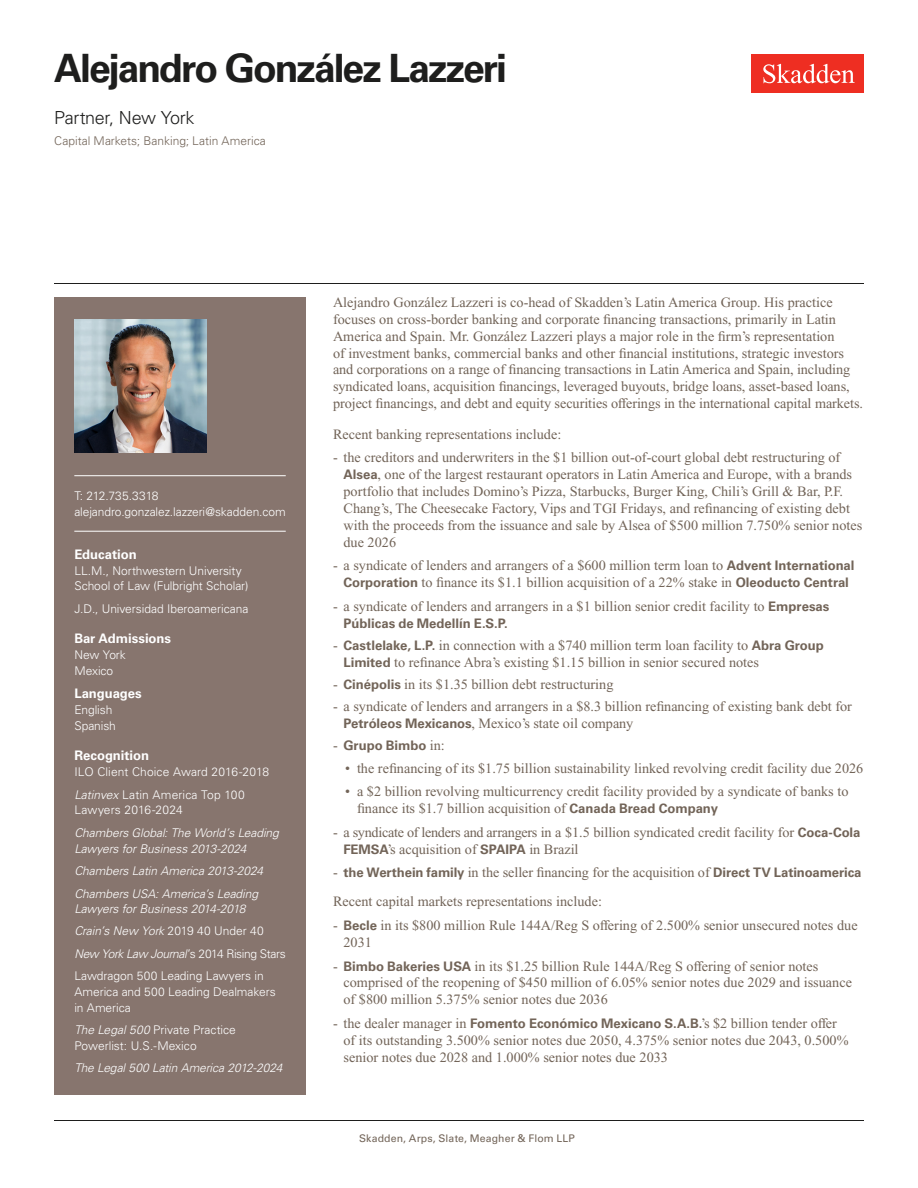
<style>
.page{position:relative;width:918px;height:1188px;background:#fff}
.page>*{position:absolute;margin:0;border:0;box-sizing:border-box;transform-origin:0 0}
.Name{font:700 39px "Univers LT Std";letter-spacing:-.05em;color:#1e1e1d}
.Title_and_Office{font:300 18px "Univers LT Std";letter-spacing:-.02em;color:#1e1e1d}
.Main_Body{font:14.25px/16.8px "Times New Roman PS Std";color:#726458}
.Bar_Admission_Education{font:700 13.2px "Univers LT Std";letter-spacing:-.005em;color:#fff}
.t1{font:700 13.2px "Univers LT Std";color:#726458}
.Sidebar_text{font:300 12px/15.8px "Univers LT Std";letter-spacing:-.005em;color:#fff}
.Sidebar_text-2{font:italic 300 12px/15.8px "Univers LT Std";letter-spacing:-.005em;color:#fff}
.Email{font:300 12px "Univers LT Std";letter-spacing:-.005em;color:#fff}
.Practice{font:300 12px "Univers LT Std";color:#726458}
.Sidebar_text-3{font:italic 300 12px "Univers LT Std";letter-spacing:-.035em;color:#fff}
.Sidebar_text_no_paragraph_spacing{font:300 12px "Univers LT Std";letter-spacing:-.005em;color:#fff}
.Phone_Number{font:300 12px "Univers LT Std";letter-spacing:-.02em;color:#fff}
.Folio{font:10.5px "Univers LT Std";letter-spacing:.01em;color:#726458}
.s1{font-style:italic}
.s2{font-style:normal}
.s3{font-family:"Univers LT Std";font-weight:700;font-size:13.2px}
.s4{font-family:"Times New Roman PS Std";font-weight:400;font-size:14.25px}
.s5{font-weight:700;color:#fff}
</style>
<div class="page">
<div style="left:752px;top:54px;width:112px;height:39px;background:#ee2e22"></div>
<svg style="left:763px;top:64px;width:92px;height:19px"></svg>
<div style="left:54px;top:297px;width:252px;height:797px;background:#87756e"></div>
<hr style="left:74px;top:475px;width:212px;height:1px;background:#fff">
<hr style="left:74px;top:531px;width:212px;height:1px;background:#fff">
<img style="left:74px;top:320px;width:132px;height:132px">
<hr style="left:54px;top:1120px;width:810px;height:1px;background:#1e1e1d">
<hr style="left:54px;top:283px;width:810px;height:1px;background:#1e1e1d">
<h1 class="Name" style="left:54px;top:46px;width:454px">Alejandro González Lazzeri</h1>
<h2 class="Title_and_Office" style="left:54px;top:107px;width:142px">Partner, New York</h2>
<h3 class="Practice" style="left:54px;top:134px;width:213px">Capital Markets; Banking; Latin America</h3>
<p class="Phone_Number" style="left:74px;top:489px;width:86px">T: 212.735.3318</p>
<p class="Email" style="left:74px;top:504px;width:213px">alejandro.gonzalez.lazzeri@skadden.com</p>
<p class="Bar_Admission_Education" style="left:74px;top:547px;width:64px">Education</p>
<p class="Sidebar_text" style="left:74px;top:563px;width:176px">LL.M., Northwestern University<br>School of Law (Fulbright Scholar)</p>
<p class="Sidebar_text" style="left:74px;top:601px;width:176px">J.D., Universidad Iberoamericana</p>
<p class="Bar_Admission_Education" style="left:74px;top:631px;width:98px">Bar Admissions</p>
<p class="Sidebar_text_no_paragraph_spacing" style="left:74px;top:648px;width:53px">New York</p>
<p class="Sidebar_text_no_paragraph_spacing" style="left:74px;top:663px;width:40px">Mexico</p>
<p class="Bar_Admission_Education" style="left:74px;top:686px;width:69px">Languages</p>
<p class="Sidebar_text_no_paragraph_spacing" style="left:74px;top:703px;width:40px">English</p>
<p class="Sidebar_text_no_paragraph_spacing" style="left:74px;top:718px;width:43px">Spanish</p>
<p class="Bar_Admission_Education" style="left:74px;top:748px;width:76px">Recognition</p>
<p class="Sidebar_text" style="left:74px;top:764px;width:196px">ILO Client Choice Award 2016-2018</p>
<p class="Sidebar_text" style="left:74px;top:786px;width:172px"><span class="s1">Latinvex</span> Latin America Top 100<br>Lawyers 2016-2024</p>
<p class="Sidebar_text-2" style="left:74px;top:825px;width:206px">Chambers Global: The World’s Leading<br>Lawyers for Business 2013-2024</p>
<p class="Sidebar_text-2" style="left:74px;top:863px;width:190px">Chambers Latin America 2013-2024</p>
<p class="Sidebar_text-2" style="left:74px;top:886px;width:185px">Chambers USA: America’s Leading<br>Lawyers for Business 2014-2018</p>
<p class="Sidebar_text-2" style="left:74px;top:923px;width:191px">Crain’s New York <span class="s2">2019 40 Under 40</span></p>
<p class="Sidebar_text-3" style="left:74px;top:946px;width:213px">New York Law Journal<span class="s2">’s 2014 Rising Stars</span></p>
<p class="Sidebar_text" style="left:74px;top:968px;width:203px">Lawdragon 500 Leading Lawyers in<br>America and 500 Leading Dealmakers in America</p>
<p class="Sidebar_text" style="left:74px;top:1022px;width:163px"><span class="s1">The Legal 500</span> Private Practice<br>Powerlist: U.S.-Mexico</p>
<p class="Sidebar_text-2" style="left:74px;top:1060px;width:210px">The Legal 500 Latin America 2012-2024</p>
<p class="Main_Body" style="left:333px;top:294px;width:532px">Alejandro González Lazzeri is co-head of Skadden’s Latin America Group. His practice focuses on cross-border banking and corporate financing transactions, primarily in Latin America and Spain. Mr. González Lazzeri plays a major role in the firm’s representation<br>of investment banks, commercial banks and other financial institutions, strategic investors and corporations on a range of financing transactions in Latin America and Spain, including syndicated loans, acquisition financings, leveraged buyouts, bridge loans, asset-based loans, project financings, and debt and equity securities offerings in the international capital markets.</p>
<p class="Main_Body" style="left:333px;top:425px;width:230px">Recent banking representations include:</p>
<p class="Main_Body" style="left:344px;top:449px;width:520px;text-indent:-10px">- the creditors and underwriters in the $1 billion out-of-court global debt restructuring of <span class="s3">Alsea</span>, one of the largest restaurant operators in Latin America and Europe, with a brands portfolio that includes Domino’s Pizza, Starbucks, Burger King, Chili’s Grill &amp; Bar, P.F.<br>Chang’s, The Cheesecake Factory, Vips and TGI Fridays, and refinancing of existing debt with the proceeds from the issuance and sale by Alsea of $500 million 7.750% senior notes due 2026</p>
<p class="Main_Body" style="left:333px;top:557px;width:523px;text-align:center">- a syndicate of lenders and arrangers of a $600 million term loan to <span class="s3">Advent International<br>Corporation</span> to finance its $1.1 billion acquisition of a 22% stake in <span class="s3">Oleoducto Central</span></p>
<p class="Main_Body" style="left:333px;top:598px;width:498px">- a syndicate of lenders and arrangers in a $1 billion senior credit facility to <span class="s3">Empresas</span></p>
<p class="t1" style="left:344px;top:615px;width:166px">Públicas de Medellín E.S.P.</p>
<p class="Main_Body" style="left:344px;top:637px;width:482px;text-indent:-10px">- <span class="s3">Castlelake, L.P.</span> in connection with a $740 million term loan facility to <span class="s3">Abra Group<br>Limited</span> to refinance Abra’s existing $1.15 billion in senior secured notes</p>
<p class="Main_Body" style="left:333px;top:676px;width:282px">- <span class="s3">Cinépolis</span> in its $1.35 billion debt restructuring</p>
<p class="Main_Body" style="left:344px;top:698px;width:510px;text-indent:-10px">- a syndicate of lenders and arrangers in a $8.3 billion refinancing of existing bank debt for<br><span class="s3">Petróleos Mexicanos</span>, Mexico’s state oil company</p>
<p class="t1" style="left:333px;top:738px;width:113px"><span class="s4">-</span> Grupo Bimbo <span class="s4">in:</span></p>
<p class="Main_Body" style="left:345px;top:760px;width:520px">• the refinancing of its $1.75 billion sustainability linked revolving credit facility due 2026</p>
<p class="Main_Body" style="left:357px;top:783px;width:493px;text-indent:-12px">• a $2 billion revolving multicurrency credit facility provided by a syndicate of banks to finance its $1.7 billion acquisition of <span class="s3">Canada Bread Company</span></p>
<p class="Main_Body" style="left:344px;top:824px;width:519px;text-indent:-10px">- a syndicate of lenders and arrangers in a $1.5 billion syndicated credit facility for <span class="s3">Coca-Cola<br>FEMSA</span>’s acquisition of <span class="s3">SPAIPA</span> in Brazil</p>
<p class="Main_Body" style="left:333px;top:864px;width:530px">- <span class="s3">the Werthein family</span> in the seller financing for the acquisition of <span class="s3">Direct TV Latinoamerica</span></p>
<p class="Main_Body" style="left:333px;top:893px;width:270px">Recent capital markets representations include:</p>
<p class="Main_Body" style="left:344px;top:917px;width:516px;text-indent:-10px">- <span class="s3">Becle</span> in its $800 million Rule 144A/Reg S offering of 2.500% senior unsecured notes due<br>2031</p>
<p class="Main_Body" style="left:344px;top:957px;width:510px;text-indent:-10px">- <span class="s3">Bimbo Bakeries USA</span> in its $1.25 billion Rule 144A/Reg S offering of senior notes comprised of the reopening of $450 million of 6.05% senior notes due 2029 and issuance of $800 million 5.375% senior notes due 2036</p>
<p class="Main_Body" style="left:344px;top:1015px;width:507px;text-indent:-10px">- the dealer manager in <span class="s3">Fomento Económico Mexicano S.A.B.</span>’s $2 billion tender offer of its outstanding 3.500% senior notes due 2050, 4.375% senior notes due 2043, 0.500% senior notes due 2028 and 1.000% senior notes due 2033</p>
<p class="Folio" style="left:343px;top:1132px;width:233px"><span class="s5">1</span> Skadden, Arps, Slate, Meagher &amp; Flom LLP</p>
</div>
